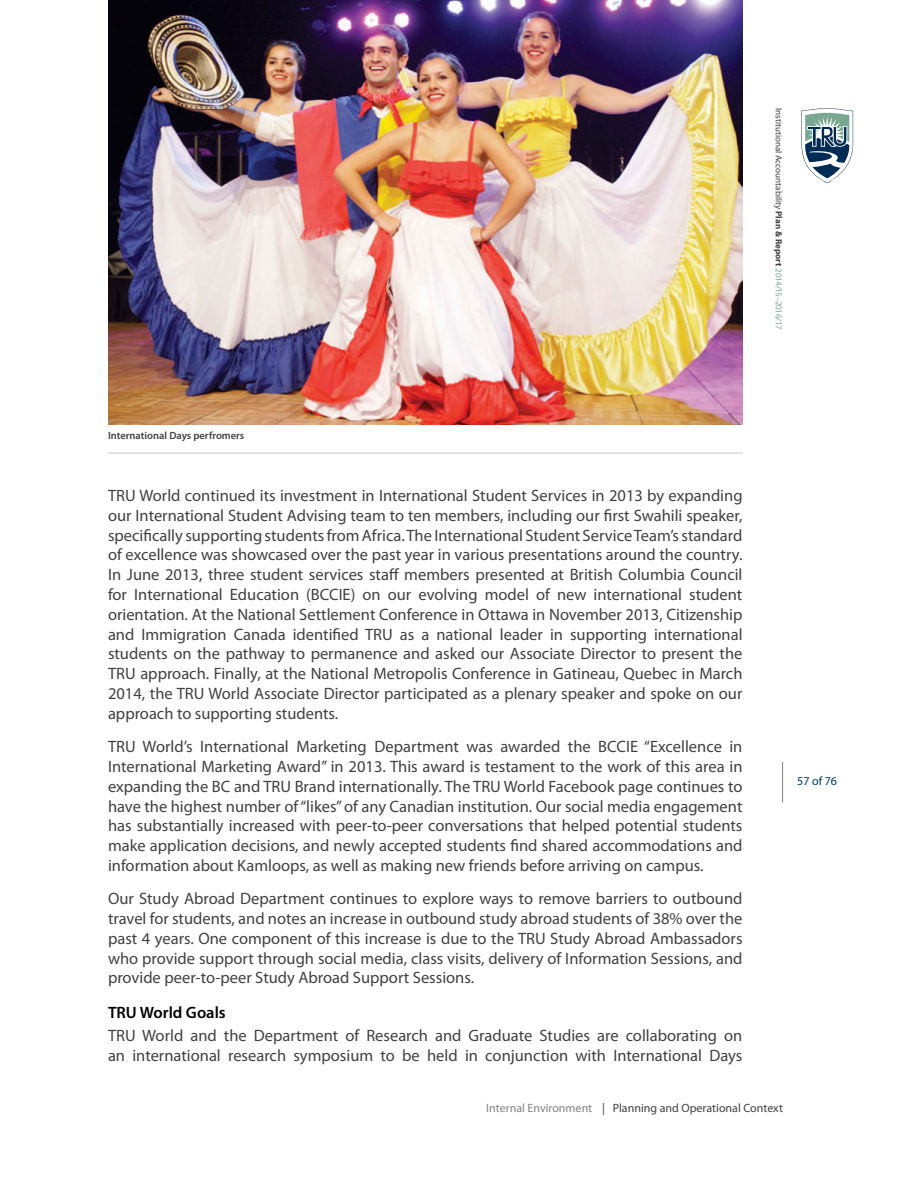
<style>
.page{position:relative;width:918px;height:1188px;background:#fff}
.page>*{position:absolute;margin:0;border:0;box-sizing:border-box;transform-origin:0 0}
.t1{font:16.5px/19.8px "Myriad Pro";color:#414042;text-align:justify}
.t2{font:600 16.5px "Myriad Pro";color:#000}
.t3{font:12px "Myriad Pro";color:#414042}
.t4{font:12px "Myriad Pro";color:#003961}
.t5{font:600 10.5px "Myriad Pro";color:#414042}
.t6{font:9px "Myriad Pro";color:#414042}
.s1{font-weight:700}
.s2{color:#7eab9b}
.s3{color:#808285}
</style>
<div class="page">
<svg style="left:801px;top:108px;width:52px;height:75px"></svg>
<hr style="left:782px;top:762px;width:1px;height:40px;background:#808285">
<img style="left:108px;top:0;width:634px;height:425px">
<hr style="left:108px;top:453px;width:634px;height:1px;background:#c7c8ca">
<p class="t6" style="left:784px;top:108px;width:223px;rotate:90deg">Institutional Accountability <span class="s1">Plan &amp; Report</span> <span class="s2">2014/15–2016/17</span></p>
<p class="t5" style="left:108px;top:429px;width:138px">International Days perfromers</p>
<p class="t1" style="left:108px;top:485px;width:636px">TRU World continued its investment in International Student Services in 2013 by expanding our International Student Advising team to ten members, including our first Swahili speaker, specifically supporting students from Africa. The International Student Service Team’s standard of excellence was showcased over the past year in various presentations around the country.<br>In June 2013, three student services staff members presented at British Columbia Council for International Education (BCCIE) on our evolving model of new international student orientation. At the National Settlement Conference in Ottawa in November 2013, Citizenship and Immigration Canada identified TRU as a national leader in supporting international students on the pathway to permanence and asked our Associate Director to present the TRU approach. Finally, at the National Metropolis Conference in Gatineau, Quebec in March 2014, the TRU World Associate Director participated as a plenary speaker and spoke on our approach to supporting students.</p>
<p class="t1" style="left:108px;top:736px;width:636px">TRU World’s International Marketing Department was awarded the BCCIE “Excellence in International Marketing Award” in 2013. This award is testament to the work of this area in expanding the BC and TRU Brand internationally. The TRU World Facebook page continues to have the highest number of “likes” of any Canadian institution. Our social media engagement has substantially increased with peer-to-peer conversations that helped potential students make application decisions, and newly accepted students find shared accommodations and information about Kamloops, as well as making new friends before arriving on campus.</p>
<p class="t1" style="left:108px;top:889px;width:636px">Our Study Abroad Department continues to explore ways to remove barriers to outbound travel for students, and notes an increase in outbound study abroad students of 38% over the past 4 years. One component of this increase is due to the TRU Study Abroad Ambassadors who provide support through social media, class visits, delivery of Information Sessions, and provide peer-to-peer Study Abroad Support Sessions.</p>
<h4 class="t2" style="left:108px;top:1002px;width:119px">TRU World Goals</h4>
<p class="t1" style="left:108px;top:1025px;width:636px">TRU World and the Department of Research and Graduate Studies are collaborating on an international research symposium to be held in conjunction with International Days</p>
<h1 class="t3" style="left:486px;top:1101px;width:298px"><span class="s3">Internal Environment</span> | Planning and Operational Context</h1>
<p class="t4" style="left:797px;top:774px;width:41px">57 of 76</p>
</div>
